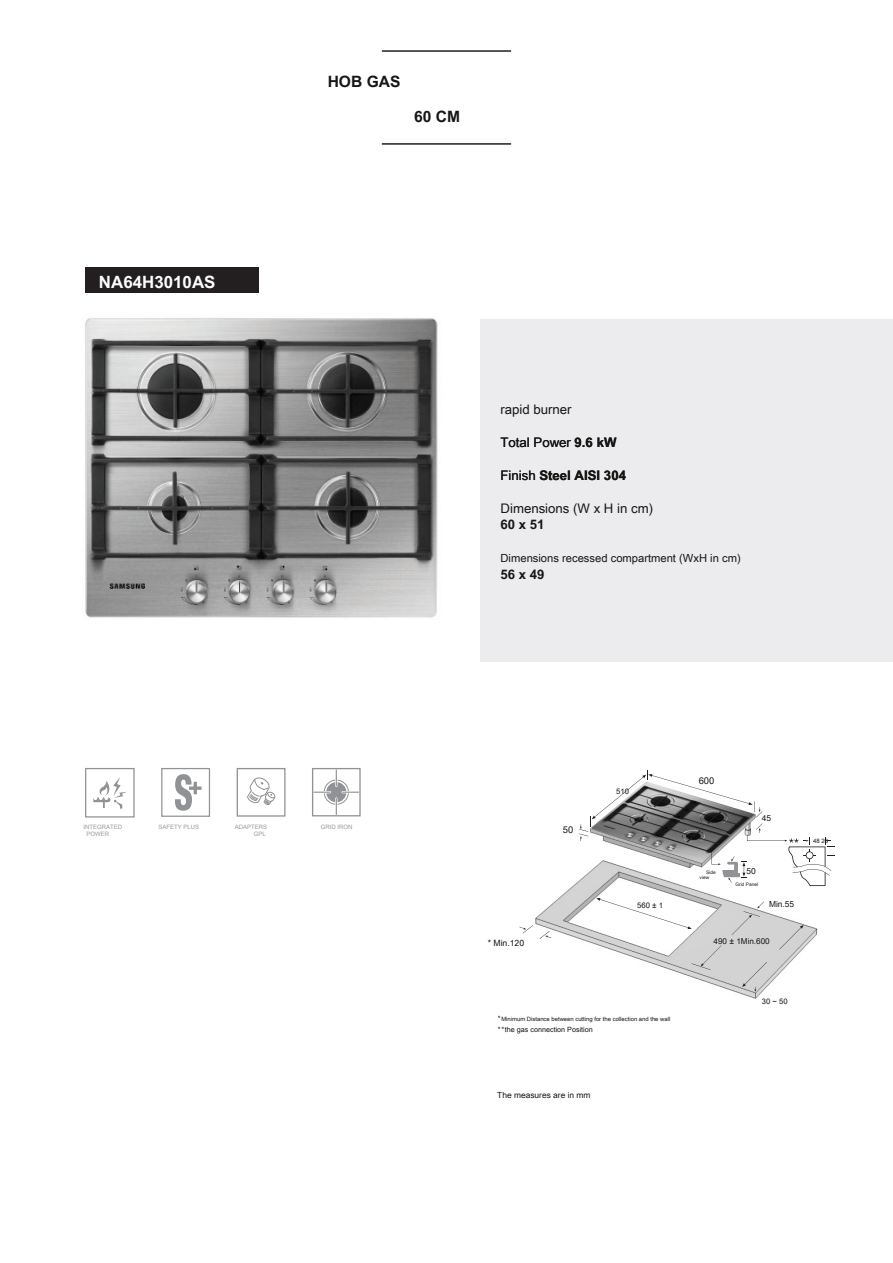
<style>
.page{position:relative;width:893px;height:1263px;background:#fff}
.page>*{position:absolute;margin:0;border:0;box-sizing:border-box;transform-origin:0 0}
.t1{font:700 16.95px "Arial Unicode MS";color:#fff}
.t2{font:700 15.6px "Arial Unicode MS";color:#171615}
.t3{font:13.2px "Arial Unicode MS";color:#171615}
.t4{font:700 13.2px "Arial Unicode MS";color:#171615}
.t5{font:11.25px "Arial Unicode MS";color:#171615}
.t6{font:9.3px "Arial Unicode MS";color:#171615}
.t7{font:8.7px "Arial Unicode MS";color:#171615}
.t8{font:8.4px "Arial Unicode MS";color:#171615}
.t9{font:8.1px "Arial Unicode MS";color:#171615}
.t10{font:7.65px "Arial Unicode MS";color:#171615}
.t11{font:7.2px "Arial Unicode MS";color:#171615}
.t12{font:6px/7.5px "Arial Unicode MS";color:#9a9999;text-align:right}
.t13{font:6px "Arial Unicode MS";color:#171615}
.t14{font:5.85px "Arial Unicode MS";color:#171615}
.t15{font:4.8px "Arial Unicode MS";color:#171615}
.s1{font-weight:700}
.s2{font-weight:400}
.s3{font-size:7.2px}
</style>
<div class="page">
<img style="left:522px;top:881px;width:296px;height:118px">
<svg style="left:596px;top:898px;width:96px;height:31px"></svg>
<svg style="left:779px;top:925px;width:25px;height:24px"></svg>
<svg style="left:742px;top:962px;width:25px;height:30px"></svg>
<svg style="left:519px;top:925px;width:14px;height:8px"></svg>
<svg style="left:539px;top:931px;width:12px;height:8px"></svg>
<svg style="left:579px;top:770px;width:256px;height:116px"></svg>
<svg style="left:732px;top:901px;width:32px;height:34px"></svg>
<svg style="left:692px;top:945px;width:29px;height:25px"></svg>
<div style="left:85px;top:267px;width:174px;height:26px;background:#231f20"></div>
<div style="left:480px;top:319px;width:413px;height:342px;background:#ececee"></div>
<hr style="left:382px;top:50px;width:129px;height:2px;background:#231f20">
<hr style="left:382px;top:143px;width:129px;height:2px;background:#231f20">
<div style="left:85px;top:768px;width:50px;height:49px;border:1px solid #919295"></div>
<svg style="left:93px;top:777px;width:33px;height:32px"></svg>
<div style="left:161px;top:768px;width:49px;height:49px;border:1px solid #919295"></div>
<svg style="left:197px;top:786px;width:5px;height:4px"></svg>
<svg style="left:175px;top:774px;width:22px;height:37px"></svg>
<div style="left:237px;top:768px;width:49px;height:49px;border:1px solid #919295"></div>
<svg style="left:247px;top:777px;width:28px;height:28px"></svg>
<div style="left:326px;top:782px;width:20px;height:20px;background:#919295;border-radius:50%"></div>
<div style="left:324px;top:780px;width:25px;height:25px;border:1px solid #919295;border-radius:50%"></div>
<svg style="left:343px;top:791px;width:16px;height:2px"></svg>
<svg style="left:314px;top:770px;width:23px;height:44px"></svg>
<div style="left:312px;top:768px;width:49px;height:48px;border:1px solid #919295"></div>
<img style="left:85px;top:318px;width:353px;height:300px">
<h1 class="t1" style="left:99px;top:269px;width:118px">NA64H3010AS</h1>
<h2 class="t2" style="left:328px;top:70px;width:74px">HOB GAS</h2>
<h2 class="t2" style="left:414px;top:106px;width:47px">60 CM</h2>
<h3 class="t3" style="left:501px;top:399px;width:73px">rapid burner</h3>
<h3 class="t3" style="left:501px;top:432px;width:117px">Total Power <span class="s1">9.6 kW</span></h3>
<h3 class="t4" style="left:501px;top:465px;width:127px"><span class="s2">Finish</span> Steel AISI 304</h3>
<h3 class="t3" style="left:501px;top:498px;width:154px">Dimensions (W x H in cm)</h3>
<h3 class="t4" style="left:501px;top:515px;width:46px">60 x 51</h3>
<h3 class="t5" style="left:501px;top:550px;width:242px">Dimensions recessed compartment (WxH in cm)</h3>
<h3 class="t4" style="left:501px;top:564px;width:46px">56 x 49</h3>
<p class="t12" style="left:87px;top:822px;width:37px;text-align:left;text-indent:-3px">INTEGRATED<br>POWER</p>
<p class="t12" style="left:159px;top:822px;width:42px">SAFETY PLUS</p>
<p class="t12" style="left:321px;top:822px;width:33px">GRID IRON</p>
<p class="t12" style="left:235px;top:822px;width:34px">ADAPTERS<br>GPL</p>
<h3 class="t6" style="left:563px;top:823px;width:12px">50</h3>
<h3 class="t10" style="left:616px;top:785px;width:14px">510</h3>
<h3 class="t10" style="left:637px;top:899px;width:27px">560 ± 1</h3>
<h3 class="t6" style="left:699px;top:774px;width:17px">600</h3>
<h3 class="t8" style="left:762px;top:812px;width:11px">45</h3>
<p class="t15" style="left:706px;top:869px;width:11px">Side</p>
<h3 class="t8" style="left:746px;top:864px;width:11px">50</h3>
<p class="t15" style="left:700px;top:874px;width:11px">view</p>
<p class="t15" style="left:735px;top:881px;width:24px">Grid Panel</p>
<h3 class="t8" style="left:769px;top:898px;width:27px">Min.55</h3>
<h3 class="t7" style="left:488px;top:937px;width:38px">* Min.120</h3>
<h3 class="t9" style="left:714px;top:935px;width:58px">490 ± 1Min.600</h3>
<p class="t13" style="left:813px;top:837px;width:17px">48 26</p>
<p class="t14" style="left:498px;top:1015px;width:174px"><span class="s3">*</span>Minimum Distance between cutting for the collection and the wall</p>
<p class="t11" style="left:498px;top:1025px;width:97px">**the gas connection Position</p>
<h3 class="t10" style="left:762px;top:996px;width:27px">30 ~ 50</h3>
<h3 class="t8" style="left:497px;top:1089px;width:95px">The measures are in mm</h3>
</div>
